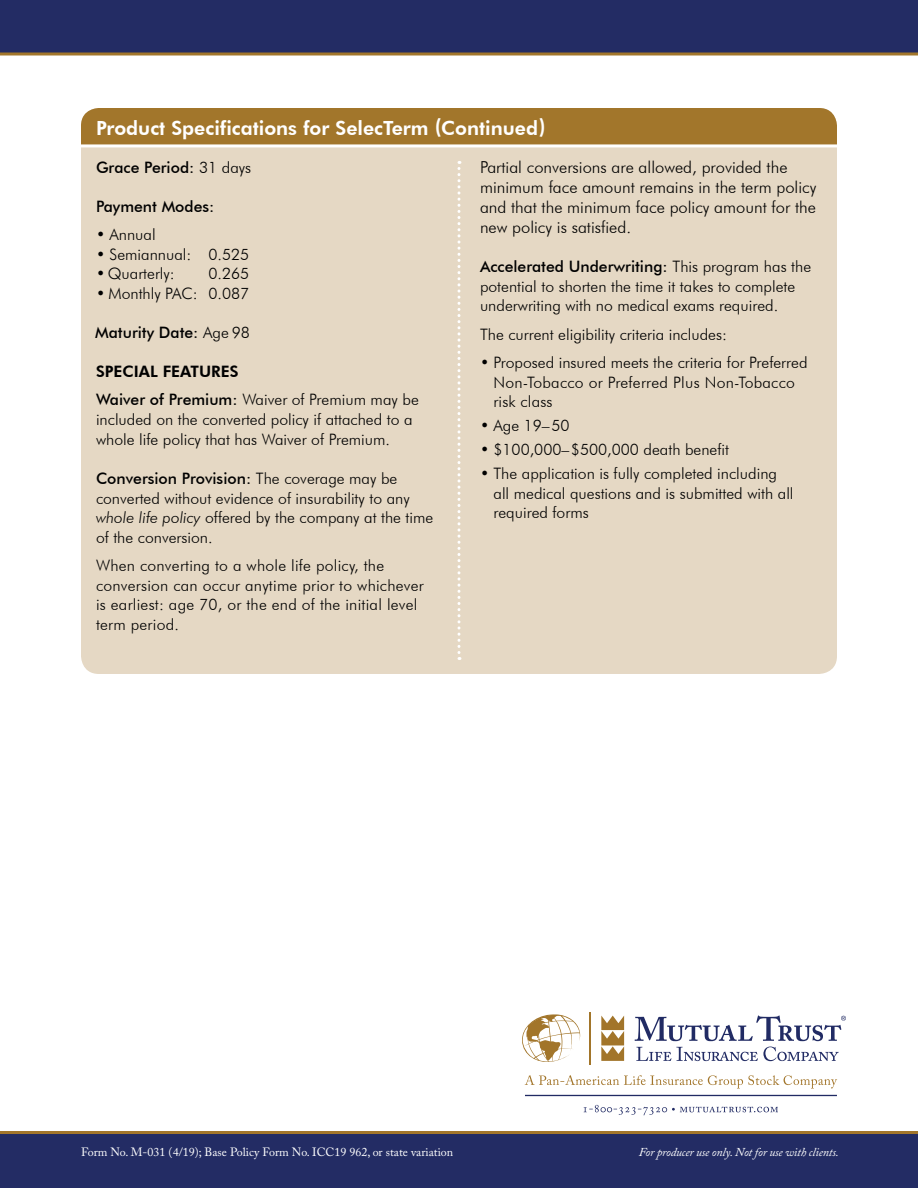
<style>
.page{position:relative;width:918px;height:1188px;background:#fff}
.page>*{position:absolute;margin:0;border:0;box-sizing:border-box;transform-origin:0 0}
.t1{font:800 19.5px "Futura BT";color:#fff}
.t2{font:300 16.5px/19.8px "Futura BT";color:#000}
.t3{font:300 15.75px/19.5px "Futura BT";color:#000}
.t4{font:500 15.75px "Futura BT";color:#000}
.t5{font:12px "Adobe Caslon Pro";color:#fff}
.t6{font:italic 12px "Adobe Caslon Pro";letter-spacing:-.01em;color:#fff}
.s1{font-weight:300}
.s2{font-weight:800}
.s3{font-weight:500}
.s4{font-style:italic}
</style>
<div class="page">
<div style="left:81px;top:108px;width:756px;height:566px;background:#e5d8c4;border-radius:18px"></div>
<div style="left:81px;top:108px;width:756px;height:36px;background:#a2762b"></div>
<hr style="left:79px;top:144px;width:760px;height:3px;background:#fff">
<svg style="left:458px;top:161px;width:2px;height:499px"></svg>
<div style="left:0;top:1134px;width:918px;height:54px;background:#232c64"></div>
<hr style="left:0;top:1131px;width:918px;height:3px;background:#a2762b">
<div style="left:0;top:0;width:918px;height:54px;background:#232c64"></div>
<svg style="left:0;top:52px;width:918px;height:4px;background:#9d7d4c"></svg>
<hr style="left:525px;top:1095px;width:312px;height:1px;background:#212b64">
<svg style="left:601px;top:1016px;width:23px;height:45px"></svg>
<svg style="left:522px;top:1014px;width:58px;height:48px"></svg>
<svg style="left:636px;top:1047px;width:203px;height:14px"></svg>
<svg style="left:635px;top:1015px;width:211px;height:26px"></svg>
<svg style="left:525px;top:1075px;width:312px;height:14px"></svg>
<hr style="left:589px;top:1012px;width:1px;height:53px;background:#a2752a">
<svg style="left:584px;top:1105px;width:194px;height:10px"></svg>
<p class="t1" style="left:96px;top:116px;width:451px">Product Specifications for SelecTerm (Continued)</p>
<p class="t4" style="left:96px;top:158px;width:157px">Grace Period: <span class="s1">31 days</span></p>
<p class="t4" style="left:96px;top:197px;width:120px">Payment Modes:</p>
<p class="t3" style="left:96px;top:225px;width:61px">• Annual</p>
<p class="t3" style="left:96px;top:244px;width:155px">• Semiannual: 0.525</p>
<p class="t3" style="left:96px;top:264px;width:80px">• Quarterly:</p>
<p class="t3" style="left:209px;top:264px;width:42px">0.265</p>
<p class="t3" style="left:96px;top:283px;width:155px">• Monthly PAC: 0.087</p>
<p class="t4" style="left:95px;top:323px;width:156px">Maturity Date: <span class="s1">Age 98</span></p>
<p class="t3" style="left:96px;top:357px;width:324px;line-height:28.5px"><span class="s2">SPECIAL FEATURES<br></span><span class="s3">Waiver of Premium:</span> Waiver of Premium may be</p>
<p class="t3" style="left:96px;top:409px;width:318px">included on the converted policy if attached to a whole life policy that has Waiver of Premium.</p>
<p class="t3" style="left:96px;top:468px;width:339px"><span class="s3">Conversion Provision:</span> The coverage may be converted without evidence of insurability to any <span class="s4">whole life policy</span> offered by the company at the time of the conversion.</p>
<p class="t3" style="left:96px;top:556px;width:329px">When converting to a whole life policy, the conversion can occur anytime prior to whichever is earliest: age 70, or the end of the initial level term period.</p>
<p class="t2" style="left:480px;top:158px;width:338px">Partial conversions are allowed, provided the minimum face amount remains in the term policy and that the minimum face policy amount for the new policy is satisfied.</p>
<p class="t3" style="left:480px;top:257px;width:333px"><span class="s3">Accelerated Underwriting:</span> This program has the potential to shorten the time it takes to complete underwriting with no medical exams required.</p>
<p class="t3" style="left:480px;top:324px;width:248px">The current eligibility criteria includes:</p>
<p class="t3" style="left:493px;top:353px;width:316px;text-indent:-13px">• Proposed insured meets the criteria for Preferred<br>Non-Tobacco or Preferred Plus Non-Tobacco risk class</p>
<p class="t3" style="left:480px;top:416px;width:91px">• Age 19–50</p>
<p class="t3" style="left:480px;top:440px;width:251px">• $100,000–$500,000 death benefit</p>
<p class="t3" style="left:493px;top:464px;width:302px;text-indent:-13px">• The application is fully completed including all medical questions and is submitted with all required forms</p>
<p class="t5" style="left:81px;top:1148px;width:374px">Form No. M-031 (4/19); Base Policy Form No. ICC19 962, or state variation</p>
<p class="t6" style="left:639px;top:1145px;width:202px">For producer use only. Not for use with clients.</p>
</div>
